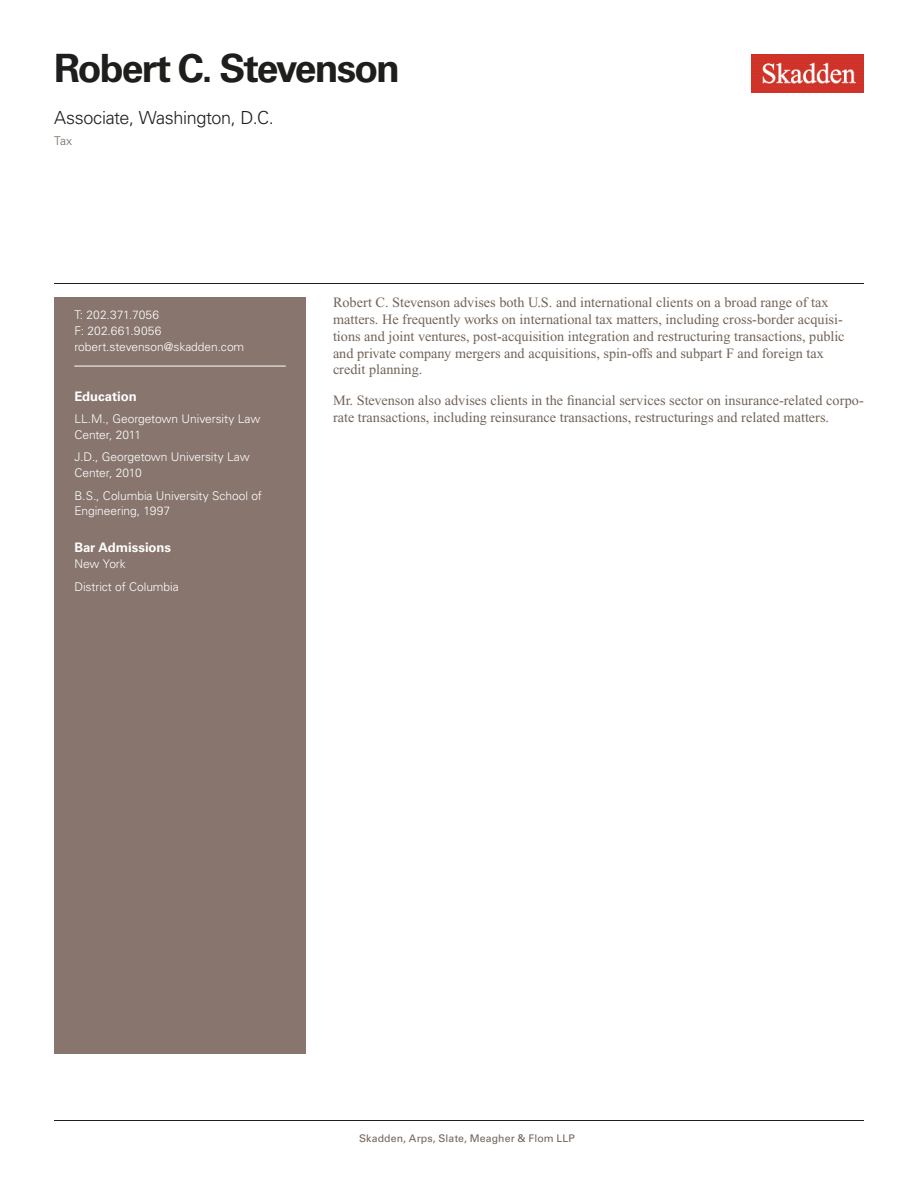
<style>
.page{position:relative;width:918px;height:1188px;background:#fff}
.page>*{position:absolute;margin:0;border:0;box-sizing:border-box;transform-origin:0 0}
.Name{font:700 39px "Univers LT Std";letter-spacing:-.05em;color:#1e1e1d}
.Title_and_Office{font:300 18px "Univers LT Std";letter-spacing:-.02em;color:#1e1e1d}
.Main_Body{font:14.25px/16.8px "Times New Roman PS Std";color:#726458}
.Bar_Admission_Educat{font:700 13.2px "Univers LT Std";letter-spacing:-.005em;color:#fff}
.Sidebar_text{font:300 12px/15.8px "Univers LT Std";letter-spacing:-.005em;color:#fff}
.Email{font:300 12px "Univers LT Std";letter-spacing:-.005em;color:#fff}
.Sidebar_text_no_para{font:300 12px "Univers LT Std";letter-spacing:-.005em;color:#fff}
.Phone_Number{font:300 12px "Univers LT Std";color:#fff}
.Fax_Number{font:300 12px "Univers LT Std";letter-spacing:.02em;color:#fff}
.Practice{font:300 12px "Univers LT Std";color:#726458}
.Folio{font:10.5px "Univers LT Std";letter-spacing:.01em;color:#726458}
.s1{font-weight:700;color:#fff}
</style>
<div class="page">
<img style="left:752px;top:54px;width:112px;height:39px">
<div style="left:54px;top:297px;width:252px;height:756px;background:#87756e"></div>
<hr style="left:74px;top:366px;width:212px;height:1px;background:#fff">
<hr style="left:54px;top:1120px;width:810px;height:1px;background:#1e1e1d">
<hr style="left:54px;top:283px;width:810px;height:1px;background:#1e1e1d">
<h1 class="Name" style="left:54px;top:46px;width:347px">Robert C. Stevenson</h1>
<h2 class="Title_and_Office" style="left:54px;top:107px;width:221px">Associate, Washington, D.C.</h2>
<h3 class="Practice" style="left:54px;top:134px;width:19px">Tax</h3>
<p class="Phone_Number" style="left:74px;top:308px;width:86px">T: 202.371.7056</p>
<p class="Fax_Number" style="left:74px;top:323px;width:89px">F: 202.661.9056</p>
<p class="Email" style="left:74px;top:339px;width:171px">robert.stevenson@skadden.com</p>
<p class="Bar_Admission_Educat" style="left:74px;top:388px;width:64px">Education</p>
<p class="Sidebar_text" style="left:74px;top:411px;width:188px">LL.M., Georgetown University Law<br>Center, 2011</p>
<p class="Sidebar_text" style="left:74px;top:449px;width:177px">J.D., Georgetown University Law<br>Center, 2010</p>
<p class="Sidebar_text" style="left:74px;top:487px;width:189px">B.S., Columbia University School of<br>Engineering, 1997</p>
<p class="Bar_Admission_Educat" style="left:74px;top:540px;width:98px">Bar Admissions</p>
<p class="Sidebar_text_no_para" style="left:74px;top:557px;width:53px">New York</p>
<p class="Sidebar_text_no_para" style="left:74px;top:579px;width:106px">District of Columbia</p>
<p class="Main_Body" style="left:333px;top:294px;width:513px">Robert C. Stevenson advises both U.S. and international clients on a broad range of tax matters. He frequently works on international tax matters, including cross-border acquisi&shy;tions and joint ventures, post-acquisition integration and restructuring transactions, public and private company mergers and acquisitions, spin-offs and subpart F and foreign tax credit planning.</p>
<p class="Main_Body" style="left:333px;top:392px;width:532px">Mr. Stevenson also advises clients in the financial services sector on insurance-related corpo&shy;rate transactions, including reinsurance transactions, restructurings and related matters.</p>
<p class="Folio" style="left:343px;top:1132px;width:233px"><span class="s1">1</span> Skadden, Arps, Slate, Meagher &amp; Flom LLP</p>
</div>
